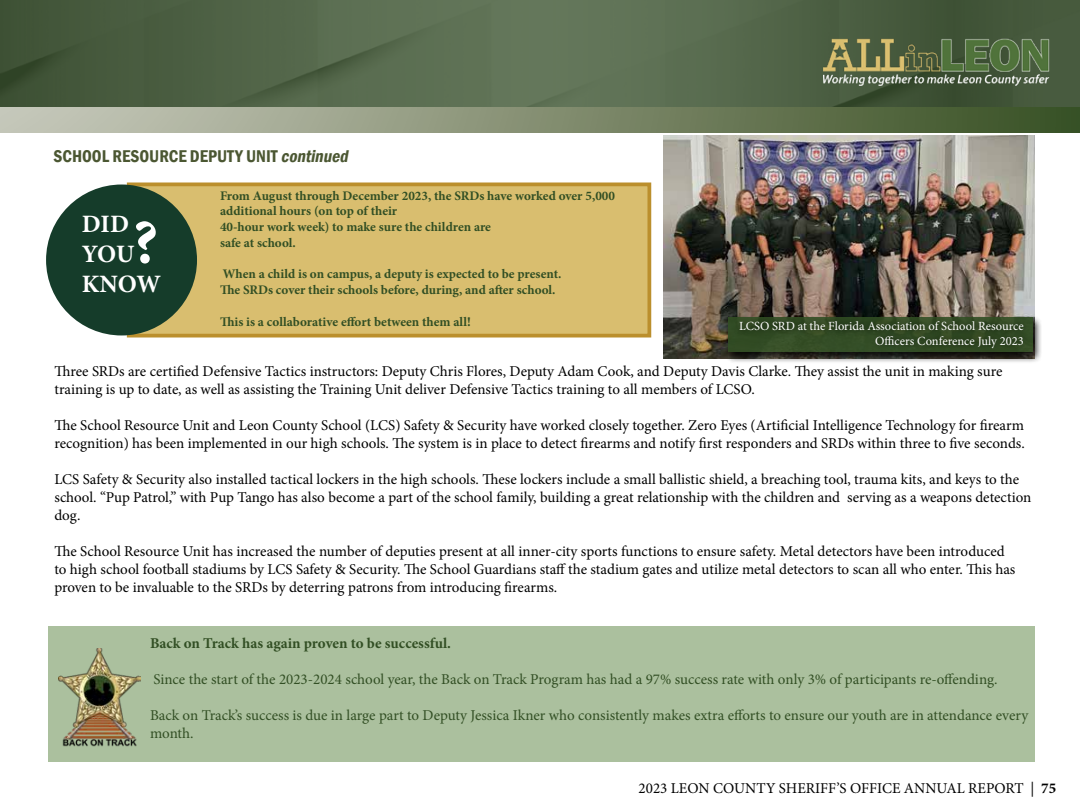
<style>
.page{position:relative;width:1080px;height:810px;background:#fff}
.page>*{position:absolute;margin:0;border:0;box-sizing:border-box;transform-origin:0 0}
.t1{font:700 62.5px "Minion Pro";color:#fff}
.t2{font:700 25px/30px "Minion Pro";letter-spacing:-.01em;color:#fff}
.t3{font:600 condensed 17.5px "Franklin Gothic";color:#4b5732}
.t4{font:15px/18px "Minion Pro";color:#000}
.t5{font:15px/18px "Minion Pro";color:#324f24}
.t6{font:700 15px "Minion Pro";color:#324f24}
.t7{font:700 13.12px/15.8px "Minion Pro";color:#324f24}
.t8{font:12.5px/15px "Minion Pro";color:#fff;text-align:right}
.s1{font-style:italic}
.s2{font-weight:700}
</style>
<div class="page">
<svg style="left:1px;top:0;width:1079px;height:108px;background:#526549"></svg>
<img style="left:823px;top:32px;width:233px;height:53px">
<div style="left:49px;top:626px;width:986px;height:135px;background:#abc09e"></div>
<div style="left:127px;top:182px;width:524px;height:156px;background:#d9be6f;border:4px solid #bb8f2d"></div>
<div style="left:46px;top:185px;width:151px;height:150px;background:#153c2a;border-radius:50%"></div>
<img style="left:664px;top:135px;width:371px;height:223px">
<img style="left:58px;top:649px;width:83px;height:97px">
<hr style="left:0;top:0;width:1px;height:124px;background:#324f24">
<div style="left:0;top:108px;width:1080px;height:24px;background:linear-gradient(to right,#ccccbf,#395024)"></div>
<div style="left:724px;top:315px;width:318px;height:48px;background:#000;opacity:.96"></div>
<div style="left:728px;top:318px;width:304px;height:34px;background:#324f24"></div>
<div style="left:734px;top:315px;width:295px;height:39px;background:#000;opacity:.75"></div>
<p class="t3" style="left:54px;top:144px;width:300px">SCHOOL RESOURCE DEPUTY UNIT <span class="s1">continued</span></p>
<h2 class="t2" style="left:82px;top:209px;width:81px">DID<br>YOU<br>KNOW</h2>
<h1 class="t1" style="left:133px;top:199px;width:26px">?</h1>
<p class="t7" style="left:220px;top:187px;width:397px">From August through December 2023, the SRDs have worked over 5,000 additional hours (on top of their<br>40-hour work week) to make sure the children are<br>safe at school.</p>
<p class="t7" style="left:220px;top:266px;width:343px">When a child is on campus, a deputy is expected to be present.<br>The SRDs cover their schools before, during, and after school.</p>
<p class="t7" style="left:220px;top:313px;width:252px">This is a collaborative effort between them all!</p>
<p class="t8" style="left:739px;top:319px;width:286px">LCSO SRD at the Florida Association of School Resource<br>Officers Conference July 2023</p>
<p class="t4" style="left:54px;top:362px;width:950px">Three SRDs are certified Defensive Tactics instructors: Deputy Chris Flores, Deputy Adam Cook, and Deputy Davis Clarke. They assist the unit in making sure training is up to date, as well as assisting the Training Unit deliver Defensive Tactics training to all members of LCSO.</p>
<p class="t4" style="left:54px;top:416px;width:972px">The School Resource Unit and Leon County School (LCS) Safety &amp; Security have worked closely together. Zero Eyes (Artificial Intelligence Technology for firearm recognition) has been implemented in our high schools. The system is in place to detect firearms and notify first responders and SRDs within three to five seconds.</p>
<p class="t4" style="left:54px;top:470px;width:979px">LCS Safety &amp; Security also installed tactical lockers in the high schools. These lockers include a small ballistic shield, a breaching tool, trauma kits, and keys to the school. “Pup Patrol,” with Pup Tango has also become a part of the school family, building a great relationship with the children and serving as a weapons detection dog.</p>
<p class="t4" style="left:54px;top:542px;width:963px">The School Resource Unit has increased the number of deputies present at all inner-city sports functions to ensure safety. Metal detectors have been introduced to high school football stadiums by LCS Safety &amp; Security. The School Guardians staff the stadium gates and utilize metal detectors to scan all who enter. This has proven to be invaluable to the SRDs by deterring patrons from introducing firearms.</p>
<p class="t6" style="left:150px;top:633px;width:303px">Back on Track has again proven to be successful.</p>
<p class="t5" style="left:153px;top:671px;width:846px">Since the start of the 2023-2024 school year, the Back on Track Program has had a 97% success rate with only 3% of participants re-offending.</p>
<p class="t5" style="left:150px;top:707px;width:880px">Back on Track’s success is due in large part to Deputy Jessica Ikner who consistently makes extra efforts to ensure our youth are in attendance every month.</p>
<p class="t4" style="left:639px;top:779px;width:419px">2023 LEON COUNTY SHERIFF’S OFFICE ANNUAL REPORT | <span class="s2">75</span></p>
</div>
